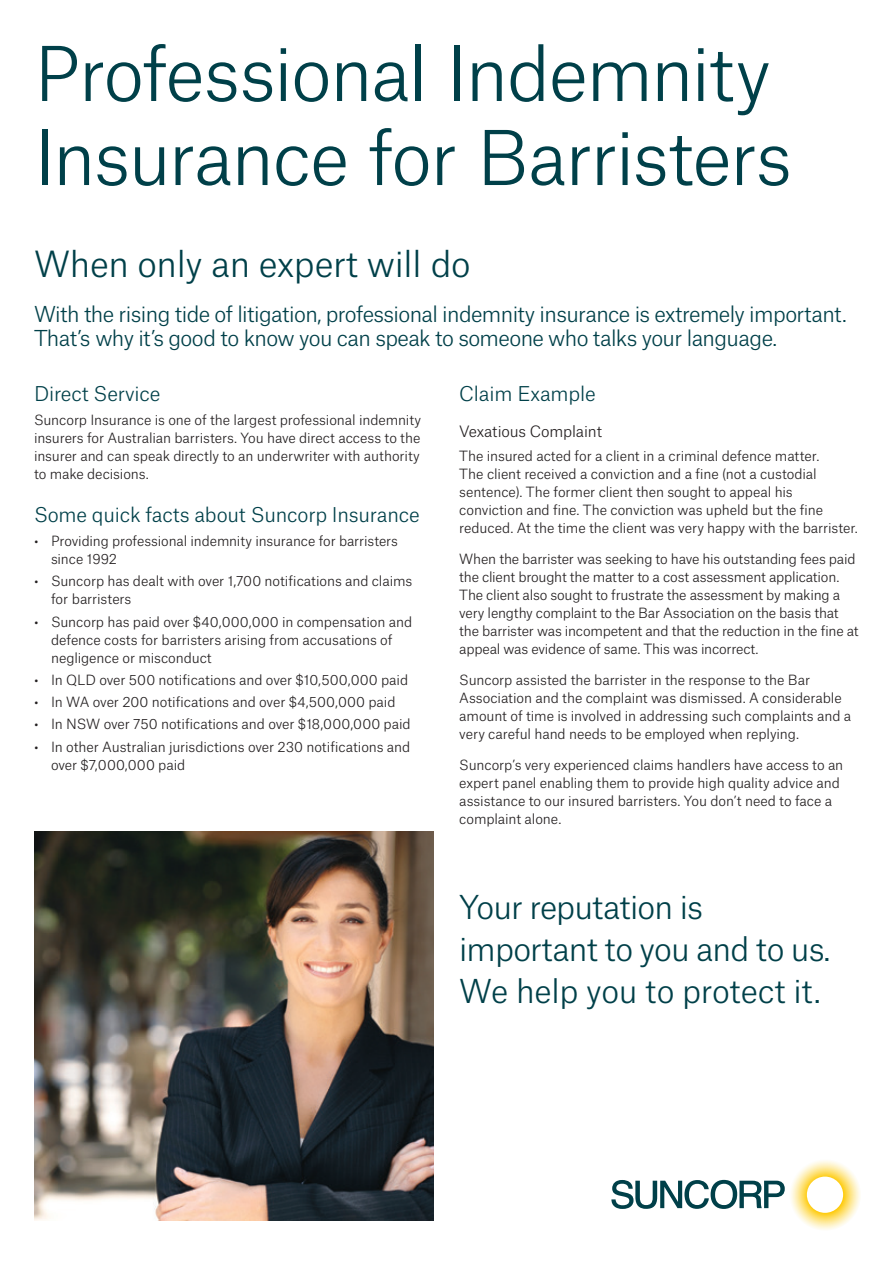
<style>
.page{position:relative;width:893px;height:1263px;background:#fff}
.page>*{position:absolute;margin:0;border:0;box-sizing:border-box;transform-origin:0 0}
.t1{font:300 72px/84px "Atlas Grotesk";letter-spacing:-.025em;color:#004049}
.t2{font:300 34.5px "Atlas Grotesk";letter-spacing:-.01em;color:#004049}
.t3{font:300 31.5px/42px "Atlas Grotesk";letter-spacing:-.03em;color:#004049}
.t4{font:300 21px/24px "Atlas Grotesk";letter-spacing:-.03em;color:#004049}
.t5{font:300 19.5px "Atlas Grotesk";letter-spacing:-.01em;color:#004049}
.t6{font:300 15px "Atlas Grotesk";letter-spacing:-.01em;color:#231f20}
.t7{font:300 13.5px/18px "Atlas Grotesk";letter-spacing:-.01em;color:#231f20}
</style>
<div class="page">
<img style="left:34px;top:831px;width:400px;height:389px">
<svg style="left:611px;top:1161px;width:249px;height:69px"></svg>
<h1 class="t1" style="left:34px;top:25px;width:759px">Professional Indemnity<br>Insurance for Barristers</h1>
<h2 class="t2" style="left:34px;top:237px;width:438px">When only an expert will do</h2>
<h3 class="t4" style="left:34px;top:300px;width:814px">With the rising tide of litigation, professional indemnity insurance is extremely important.<br>That’s why it’s good to know you can speak to someone who talks your language.</h3>
<h3 class="t5" style="left:34px;top:378px;width:128px">Direct Service</h3>
<p class="t7" style="left:34px;top:410px;width:389px;text-align:justify">Suncorp Insurance is one of the largest professional indemnity insurers for Australian barristers. You have direct access to the insurer and can speak directly to an underwriter with authority to make decisions.</p>
<h3 class="t5" style="left:34px;top:499px;width:387px">Some quick facts about Suncorp Insurance</h3>
<p class="t7" style="left:51px;top:531px;width:348px;text-indent:-17px">• Providing professional indemnity insurance for barristers since 1992</p>
<p class="t7" style="left:51px;top:571px;width:363px;text-indent:-17px">• Suncorp has dealt with over 1,700 notifications and claims for barristers</p>
<p class="t7" style="left:51px;top:611px;width:363px;text-indent:-17px">• Suncorp has paid over $40,000,000 in compensation and defence costs for barristers arising from accusations of negligence or misconduct</p>
<p class="t7" style="left:34px;top:669px;width:376px">• In QLD over 500 notifications and over $10,500,000 paid</p>
<p class="t7" style="left:34px;top:692px;width:363px">• In WA over 200 notifications and over $4,500,000 paid</p>
<p class="t7" style="left:34px;top:714px;width:378px">• In NSW over 750 notifications and over $18,000,000 paid</p>
<p class="t7" style="left:51px;top:736px;width:361px;text-indent:-17px">• In other Australian jurisdictions over 230 notifications and over $7,000,000 paid</p>
<h3 class="t5" style="left:459px;top:378px;width:138px">Claim Example</h3>
<p class="t6" style="left:459px;top:419px;width:144px">Vexatious Complaint</p>
<p class="t7" style="left:459px;top:446px;width:400px">The insured acted for a client in a criminal defence matter.<br>The client received a conviction and a fine (not a custodial sentence). The former client then sought to appeal his conviction and fine. The conviction was upheld but the fine reduced. At the time the client was very happy with the barrister.</p>
<p class="t7" style="left:459px;top:549px;width:401px">When the barrister was seeking to have his outstanding fees paid the client brought the matter to a cost assessment application.<br>The client also sought to frustrate the assessment by making a very lengthy complaint to the Bar Association on the basis that the barrister was incompetent and that the reduction in the fine at appeal was evidence of same. This was incorrect.</p>
<p class="t7" style="left:459px;top:669px;width:394px">Suncorp assisted the barrister in the response to the Bar Association and the complaint was dismissed. A considerable amount of time is involved in addressing such complaints and a very careful hand needs to be employed when replying.</p>
<p class="t7" style="left:459px;top:754px;width:386px">Suncorp’s very experienced claims handlers have access to an expert panel enabling them to provide high quality advice and assistance to our insured barristers. You don’t need to face a complaint alone.</p>
<h3 class="t3" style="left:459px;top:882px;width:373px">Your reputation is important to you and to us.<br>We help you to protect it.</h3>
</div>
